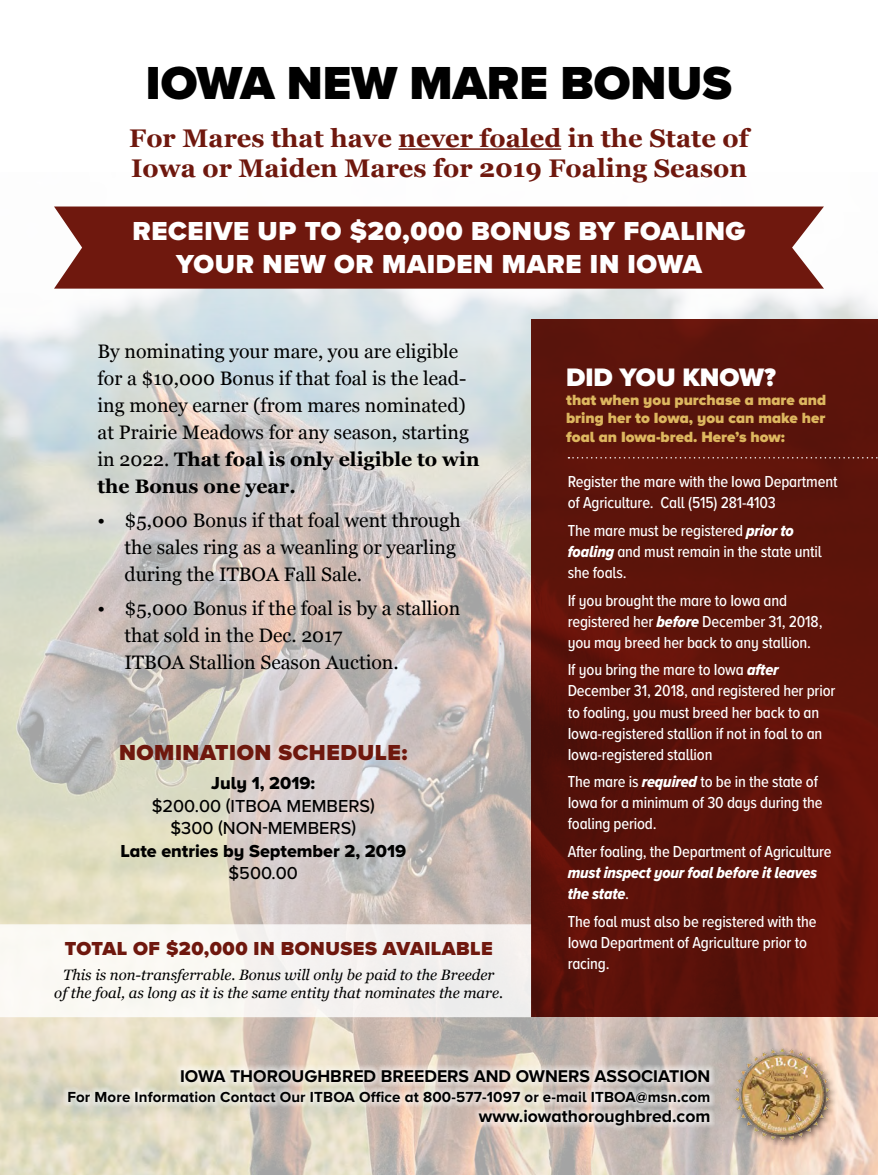
<style>
.page{position:relative;width:878px;height:1175px;background:#fff}
.page>*{position:absolute;margin:0;border:0;box-sizing:border-box;transform-origin:0 0}
.t1{font:900 48px "Proxima Nova A";color:#000}
.t2{font:900 27px/32.4px "Proxima Nova A";letter-spacing:.025em;color:#fff;text-align:center}
.t3{font:900 26.25px "Proxima Nova A";color:#fff}
.t4{font:700 25.5px/30.6px "Georgia";color:#6f180e}
.t5{font:900 22.5px "Proxima Nova A";letter-spacing:.025em;color:#6f180e}
.t6{font:19.5px/27px "Georgia";color:#000}
.t7{font:900 19.5px "Proxima Nova A";letter-spacing:.025em;color:#6f180e}
.t8{font:18px/22.5px "Proxima Nova A Extrabld";color:#000;text-align:center}
.t9{font:500 18px "Proxima Nova A";color:#000}
.t10{font:700 17.55px "Proxima Nova A";color:#000}
.t11{font:500 16.5px/21px "Proxima Nova A Cond";letter-spacing:-.01em;color:#fff}
.t12{font:16.5px/21px "Proxima Nova A Cond Extrabld It";letter-spacing:-.01em;color:#fff}
.t13{font:900 15.3px/18.3px "Proxima Nova A";color:#ddb75f;text-align:justify}
.t14{font:700 15.15px "Proxima Nova A";letter-spacing:.01em;color:#000}
.t15{font:italic 15px/18px "Georgia";color:#000;text-align:center}
.s1{font-weight:700}
.s2{font-family:"Proxima Nova A";font-weight:500}
.s3{font-family:"Proxima Nova A Cond Extrabld It";font-weight:400}
.s4{font-family:"Proxima Nova A Cond";font-weight:500}
</style>
<div class="page">
<img style="left:0;top:289px;width:878px;height:885px">
<div style="left:54px;top:206px;width:770px;height:83px;background:#6f180e"></div>
<div style="left:63px;top:1063px;width:651px;height:68px;background:#fff;opacity:.65"></div>
<div style="left:733px;top:1046px;width:103px;height:102px;background:#000;opacity:.75"></div>
<img style="left:733px;top:1047px;width:97px;height:93px">
<hr style="left:398px;top:148px;width:163px;height:2px;background:#6f180e">
<svg style="left:531px;top:319px;width:347px;height:698px;background:#5c120a"></svg>
<svg style="left:568px;top:457px;width:310px;height:1px"></svg>
<div style="left:0;top:924px;width:531px;height:93px;background:#f6f3f1"></div>
<p class="t1" style="left:146px;top:47px;width:587px">IOWA NEW MARE BONUS</p>
<p class="t4" style="left:129px;top:121px;width:621px">For Mares that have never foaled in the State of<br>Iowa or Maiden Mares for 2019 Foaling Season</p>
<p class="t2" style="left:132px;top:215px;width:614px">RECEIVE UP TO $20,000 BONUS BY FOALING<br>YOUR NEW OR MAIDEN MARE IN IOWA</p>
<p class="t6" style="left:97px;top:337px;width:383px">By nominating your mare, you are eligible for a $10,000 Bonus if that foal is the lead&shy;ing money earner (from mares nominated) at Prairie Meadows for any season, starting in 2022. <span class="s1">That foal is only eligible to win the Bonus one year.</span></p>
<p class="t6" style="left:124px;top:506px;width:338px;text-indent:-27px">• $5,000 Bonus if that foal went through the sales ring as a weanling or yearling during the ITBOA Fall Sale.</p>
<p class="t6" style="left:124px;top:593px;width:337px;text-indent:-27px">• $5,000 Bonus if the foal is by a stallion that sold in the Dec. 2017<br>ITBOA Stallion Season Auction.</p>
<p class="t5" style="left:119px;top:735px;width:290px">NOMINATION SCHEDULE:</p>
<p class="t8" style="left:211px;top:771px;width:105px">July 1, 2019:</p>
<p class="t9" style="left:152px;top:792px;width:224px">$200.00 (ITBOA MEMBERS)</p>
<p class="t9" style="left:170px;top:814px;width:187px">$300 (NON-MEMBERS)</p>
<p class="t8" style="left:120px;top:839px;width:287px">Late entries by September 2, 2019 <span class="s2">$500.00</span></p>
<p class="t7" style="left:65px;top:934px;width:429px">TOTAL OF $20,000 IN BONUSES AVAILABLE</p>
<p class="t15" style="left:54px;top:965px;width:450px">This is non-transferrable. Bonus will only be paid to the Breeder<br>of the foal, as long as it is the same entity that nominates the mare.</p>
<p class="t3" style="left:566px;top:358px;width:211px">DID YOU KNOW?</p>
<p class="t13" style="left:566px;top:390px;width:261px">that when you purchase a mare and bring her to Iowa, you can make her foal an Iowa-bred. Here’s how:</p>
<p class="t11" style="left:567px;top:470px;width:271px">Register the mare with the Iowa Department of Agriculture. Call (515) 281-4103</p>
<p class="t11" style="left:567px;top:519px;width:255px">The mare must be registered <span class="s3">prior to foaling</span> and must remain in the state until she foals.</p>
<p class="t11" style="left:567px;top:589px;width:256px">If you brought the mare to Iowa and registered her <span class="s3">before</span> December 31, 2018, you may breed her back to any stallion.</p>
<p class="t11" style="left:567px;top:659px;width:269px">If you bring the mare to Iowa <span class="s3">after </span>December 31, 2018, and registered her prior to foaling, you must breed her back to an Iowa-registered stallion if not in foal to an Iowa-registered stallion</p>
<p class="t11" style="left:567px;top:770px;width:256px">The mare is <span class="s3">required</span> to be in the state of<br>Iowa for a minimum of 30 days during the foaling period.</p>
<p class="t12" style="left:567px;top:840px;width:265px"><span class="s4">After foaling, the Department of Agriculture </span>must inspect your foal before it leaves the state<span class="s4">.</span></p>
<p class="t11" style="left:567px;top:910px;width:250px">The foal must also be registered with the<br>Iowa Department of Agriculture prior to racing.</p>
<p class="t10" style="left:180px;top:1063px;width:532px">IOWA THOROUGHBRED BREEDERS AND OWNERS ASSOCIATION</p>
<p class="t14" style="left:67px;top:1085px;width:644px">For More Information Contact Our ITBOA Office at 800-577-1097 or e-mail ITBOA@msn.com</p>
<p class="t10" style="left:479px;top:1103px;width:233px">www.iowathoroughbred.com</p>
</div>
